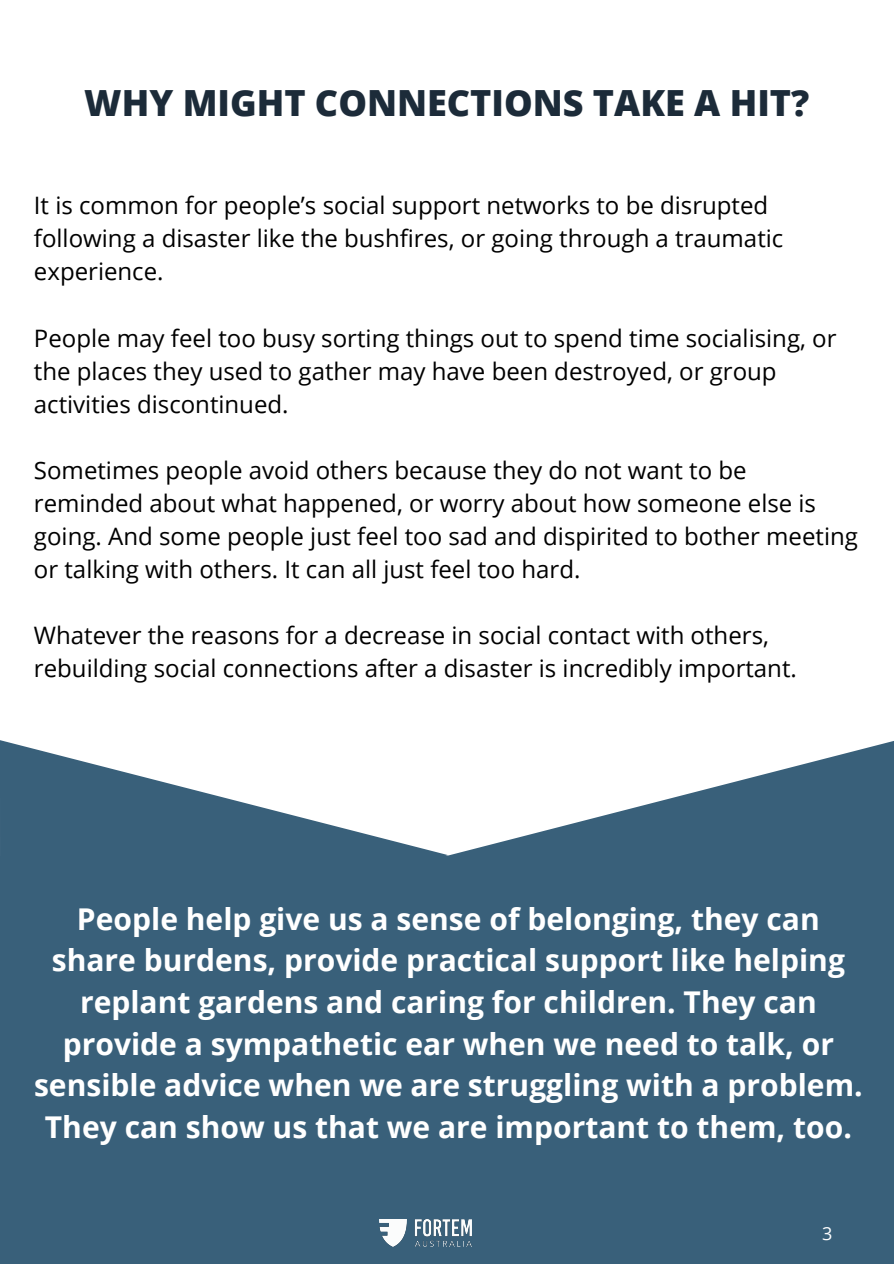
<style>
.page{position:relative;width:894px;height:1264px;background:#fff}
.page>*{position:absolute;margin:0;border:0;box-sizing:border-box;transform-origin:0 0}
.t1{font:800 36px "Open Sans";color:#1c2b39}
.t2{font:700 30px/41.7px "Open Sans";color:#fff;text-align:center}
.t3{font:24px/33px "Open Sans";color:#000}
.t4{font:18px "Open Sans";color:#fff}
</style>
<div class="page">
<div style="left:0;top:855px;width:893px;height:408px;background:#39607a"></div>
<svg style="left:0;top:740px;width:447px;height:116px;fill:#3b617b"></svg>
<svg style="left:447px;top:741px;width:446px;height:115px"></svg>
<img style="left:380px;top:1219px;width:91px;height:27px">
<p class="t1" style="left:84px;top:77px;width:726px">WHY MIGHT CONNECTIONS TAKE A HIT?</p>
<p class="t3" style="left:34px;top:188px;width:750px">It is common for people’s social support networks to be disrupted following a disaster like the bushfires, or going through a traumatic experience.</p>
<p class="t3" style="left:34px;top:321px;width:804px">People may feel too busy sorting things out to spend time socialising, or the places they used to gather may have been destroyed, or group activities discontinued.</p>
<p class="t3" style="left:34px;top:453px;width:825px">Sometimes people avoid others because they do not want to be reminded about what happened, or worry about how someone else is going. And some people just feel too sad and dispirited to bother meeting or talking with others. It can all just feel too hard.</p>
<p class="t3" style="left:34px;top:618px;width:764px">Whatever the reasons for a decrease in social contact with others, rebuilding social connections after a disaster is incredibly important.</p>
<p class="t2" style="left:34px;top:897px;width:830px">People help give us a sense of belonging, they can share burdens, provide practical support like helping replant gardens and caring for children. They can provide a sympathetic ear when we need to talk, or sensible advice when we are struggling with a problem.<br>They can show us that we are important to them, too.</p>
<p class="t4" style="left:821px;top:1220px;width:12px">3</p>
</div>
